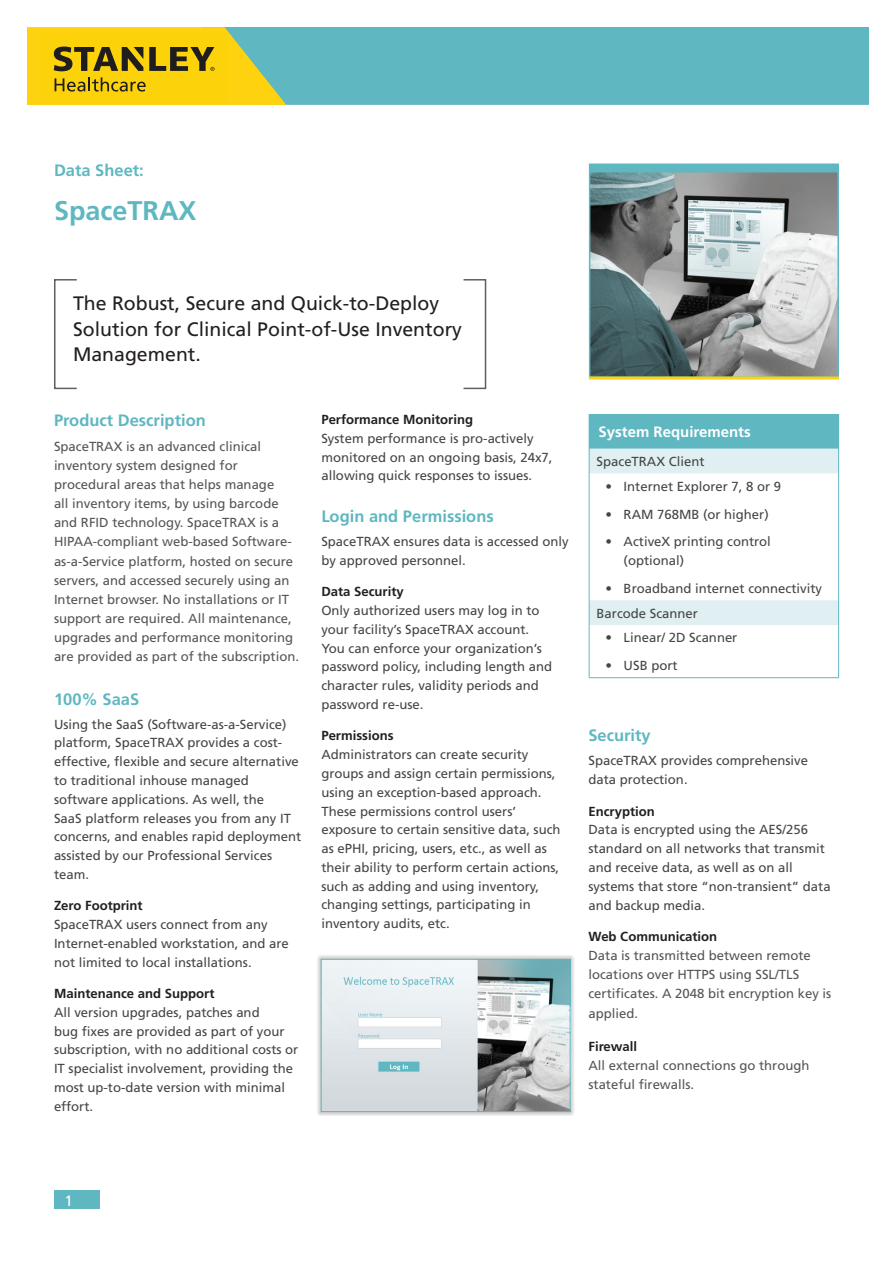
<style>
.page{position:relative;width:893px;height:1263px;background:#fff}
.page>*{position:absolute;margin:0;border:0;box-sizing:border-box;transform-origin:0 0}
.t1{font:700 27px "Frutiger";color:#5fb7c1}
.t2{font:19.5px/25.5px "Frutiger";color:#231f20}
.t3{font:700 16.5px "Frutiger";color:#5fb7c1}
.t4{font:700 15px "Frutiger";color:#fff}
.t5{font:15px "Frutiger";color:#fff}
.t6{font:13.2px/18.8px "Frutiger";color:#454647}
.t7{font:13.2px/19px "Frutiger";color:#555659}
.t8{font:700 13.2px "Frutiger";color:#231f20}
</style>
<div class="page">
<div style="left:54px;top:1191px;width:45px;height:18px;background:#5fb7c1"></div>
<img style="left:592px;top:174px;width:244px;height:201px">
<div style="left:589px;top:171px;width:250px;height:207px;border:2px solid #5fb7c1"></div>
<div style="left:589px;top:164px;width:250px;height:8px;background:#5fb7c1"></div>
<hr style="left:589px;top:377px;width:250px;height:3px;background:#fed20e">
<div style="left:286px;top:27px;width:583px;height:78px;background:#5fb7c1"></div>
<svg style="left:27px;top:27px;width:259px;height:78px;background:#d0ba23"></svg>
<div style="left:316px;top:954px;width:259px;height:162px;background:#231f20;opacity:.5"></div>
<img style="left:323px;top:961px;width:245px;height:149px">
<div style="left:321px;top:959px;width:249px;height:153px;border:1px solid #5fb7c1"></div>
<div style="left:54px;top:279px;width:23px;height:110px;border:2px solid #5f5f62"></div>
<div style="left:463px;top:279px;width:23px;height:110px;border:2px solid #5f5f62"></div>
<div style="left:589px;top:414px;width:250px;height:34px;background:#5fb7c1"></div>
<svg style="left:589px;top:448px;width:250px;height:177px"></svg>
<hr style="left:589px;top:625px;width:1px;height:52px;background:#5fb7c1">
<hr style="left:838px;top:625px;width:1px;height:52px;background:#5fb7c1">
<hr style="left:589px;top:677px;width:250px;height:1px;background:#5fb7c1">
<p class="t3" style="left:54px;top:160px;width:91px">Data Sheet:</p>
<h1 class="t1" style="left:54px;top:195px;width:144px">SpaceTRAX</h1>
<h2 class="t2" style="left:73px;top:291px;width:390px">The Robust, Secure and Quick-to-Deploy<br>Solution for Clinical Point-of-Use Inventory<br>Management.</h2>
<p class="t3" style="left:54px;top:411px;width:153px">Product Description</p>
<p class="t7" style="left:54px;top:437px;width:247px">SpaceTRAX is an advanced clinical inventory system designed for procedural areas that helps manage<br>all inventory items, by using barcode and RFID technology. SpaceTRAX is a HIPAA-compliant web-based Software&shy;as-a-Service platform, hosted on secure servers, and accessed securely using an Internet browser. No installations or IT support are required. All maintenance, upgrades and performance monitoring are provided as part of the subscription.</p>
<p class="t3" style="left:54px;top:689px;width:87px">100% SaaS</p>
<p class="t6" style="left:54px;top:715px;width:249px">Using the SaaS (Software-as-a-Service) platform, SpaceTRAX provides a cost&shy;effective, flexible and secure alternative to traditional inhouse managed software applications. As well, the<br>SaaS platform releases you from any IT concerns, and enables rapid deployment assisted by our Professional Services team.</p>
<p class="t8" style="left:54px;top:898px;width:90px">Zero Footprint</p>
<p class="t6" style="left:54px;top:915px;width:236px">SpaceTRAX users connect from any<br>Internet-enabled workstation, and are not limited to local installations.</p>
<p class="t8" style="left:54px;top:986px;width:162px">Maintenance and Support</p>
<p class="t6" style="left:54px;top:1003px;width:246px">All version upgrades, patches and<br>bug fixes are provided as part of your subscription, with no additional costs or IT specialist involvement, providing the most up-to-date version with minimal effort.</p>
<p class="t8" style="left:321px;top:412px;width:153px">Performance Monitoring</p>
<p class="t6" style="left:321px;top:429px;width:233px">System performance is pro-actively monitored on an ongoing basis, 24x7, allowing quick responses to issues.</p>
<p class="t3" style="left:321px;top:507px;width:174px">Login and Permissions</p>
<p class="t6" style="left:321px;top:532px;width:249px">SpaceTRAX ensures data is accessed only by approved personnel.</p>
<p class="t8" style="left:321px;top:584px;width:84px">Data Security</p>
<p class="t6" style="left:321px;top:601px;width:232px">Only authorized users may log in to your facility’s SpaceTRAX account.<br>You can enforce your organization’s password policy, including length and character rules, validity periods and password re-use.</p>
<p class="t8" style="left:321px;top:728px;width:74px">Permissions</p>
<p class="t6" style="left:321px;top:745px;width:241px">Administrators can create security groups and assign certain permissions, using an exception-based approach.<br>These permissions control users’ exposure to certain sensitive data, such as ePHI, pricing, users, etc., as well as their ability to perform certain actions, such as adding and using inventory, changing settings, participating in inventory audits, etc.</p>
<p class="t4" style="left:598px;top:423px;width:154px">System Requirements</p>
<p class="t6" style="left:597px;top:452px;width:109px">SpaceTRAX Client</p>
<p class="t6" style="left:606px;top:477px;width:177px">• Internet Explorer 7, 8 or 9</p>
<p class="t6" style="left:606px;top:505px;width:165px">• RAM 768MB (or higher)</p>
<p class="t6" style="left:624px;top:532px;width:149px;text-indent:-18px">• ActiveX printing control (optional)</p>
<p class="t6" style="left:597px;top:576px;width:227px;line-height:24.9px;text-indent:9px">• Broadband internet connectivity<br>Barcode Scanner</p>
<p class="t6" style="left:606px;top:628px;width:133px">• Linear/ 2D Scanner</p>
<p class="t6" style="left:606px;top:656px;width:73px">• USB port</p>
<p class="t3" style="left:588px;top:726px;width:64px">Security</p>
<p class="t6" style="left:588px;top:751px;width:221px">SpaceTRAX provides comprehensive data protection.</p>
<p class="t8" style="left:588px;top:803px;width:68px">Encryption</p>
<p class="t6" style="left:588px;top:820px;width:244px">Data is encrypted using the AES/256 standard on all networks that transmit and receive data, as well as on all systems that store “non-transient” data and backup media.</p>
<p class="t8" style="left:588px;top:929px;width:130px">Web Communication</p>
<p class="t7" style="left:588px;top:946px;width:244px">Data is transmitted between remote locations over HTTPS using SSL/TLS certificates. A 2048 bit encryption key is applied.</p>
<p class="t8" style="left:588px;top:1038px;width:50px">Firewall</p>
<p class="t7" style="left:588px;top:1055px;width:222px">All external connections go through stateful firewalls.</p>
<p class="t5" style="left:64px;top:1191px;width:10px">1</p>
</div>
